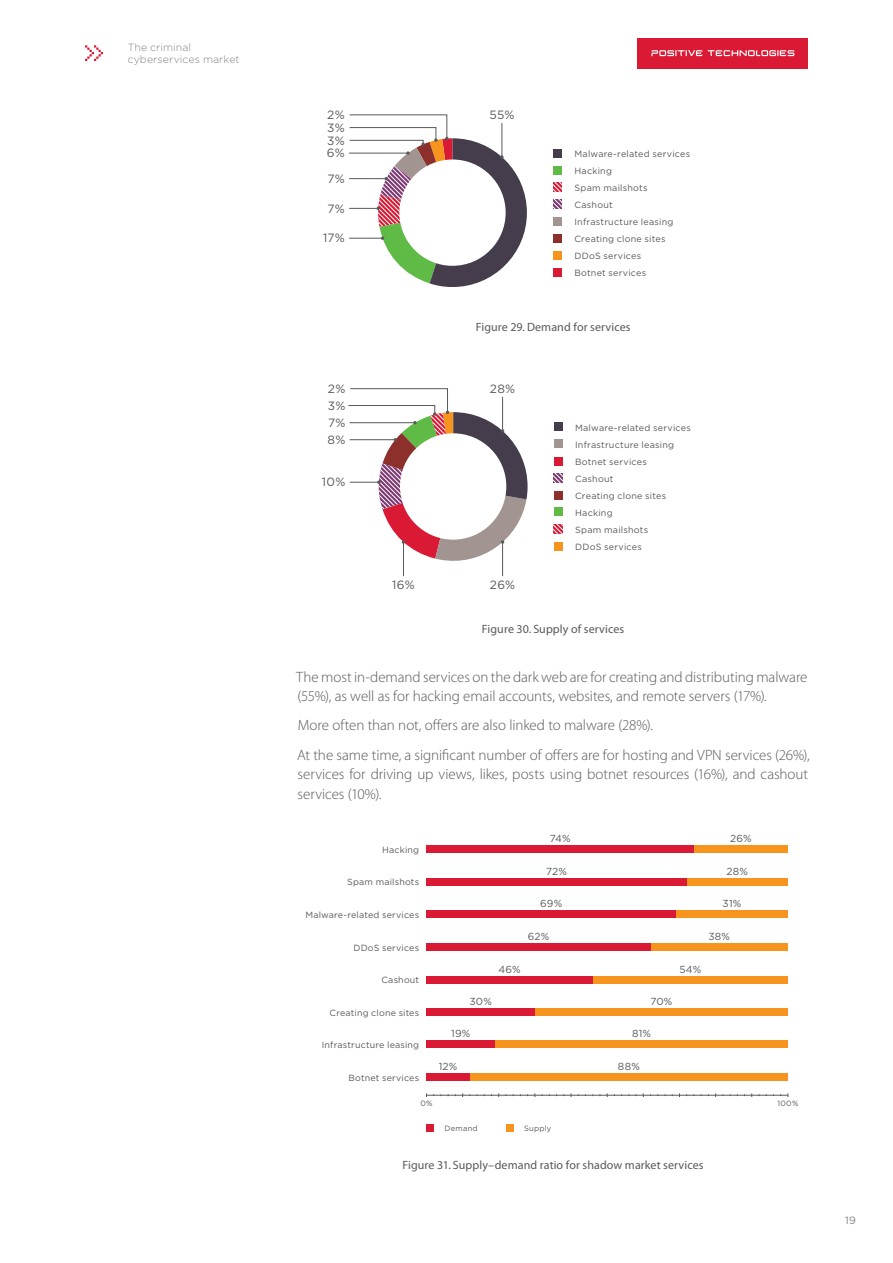
<style>
.page{position:relative;width:893px;height:1263px;background:#fff}
.page>*{position:absolute;margin:0;border:0;box-sizing:border-box;transform-origin:0 0}
.t1{font:300 15px/19.5px "Myriad Pro";letter-spacing:-.005em;color:#58595b}
.t2{font:12px "Myriad Pro";letter-spacing:.01em;color:#58595b}
.t3{font:12px "Gotham Pro";letter-spacing:.02em;color:#58595b}
.t4{font:300 10.5px/12.6px "Gotham Pro";letter-spacing:.01em;color:#808285}
.t5{font:10.5px "Gotham Pro";color:#808285}
.t6{font:10.2px "Gotham Pro";letter-spacing:.02em;color:#58595b}
.t7{font:9px/17.1px "Gotham Pro";letter-spacing:.025em;color:#58595b}
.t8{font:7.65px "Gotham Pro";letter-spacing:.03em;color:#58595b}
</style>
<div class="page">
<div style="left:553px;top:149px;width:9px;height:8px;background:#453d4b"></div>
<div style="left:553px;top:166px;width:9px;height:8px;background:#5fbb46"></div>
<svg style="left:553px;top:183px;width:9px;height:8px"></svg>
<div style="left:553px;top:234px;width:9px;height:8px;background:#8d302b"></div>
<svg style="left:553px;top:200px;width:9px;height:8px"></svg>
<div style="left:553px;top:251px;width:9px;height:8px;background:#f7941e"></div>
<div style="left:553px;top:268px;width:9px;height:8px;background:#da1a35"></div>
<div style="left:553px;top:217px;width:9px;height:8px;background:#a29490"></div>
<svg style="left:349px;top:114px;width:178px;height:173px"></svg>
<div style="left:554px;top:423px;width:8px;height:8px;background:#453d4b"></div>
<div style="left:554px;top:440px;width:8px;height:8px;background:#a29490"></div>
<div style="left:554px;top:457px;width:8px;height:8px;background:#da1a35"></div>
<div style="left:554px;top:508px;width:8px;height:8px;background:#5fbb46"></div>
<svg style="left:554px;top:474px;width:8px;height:8px"></svg>
<svg style="left:554px;top:525px;width:8px;height:8px"></svg>
<div style="left:554px;top:542px;width:8px;height:8px;background:#f7941e"></div>
<div style="left:554px;top:491px;width:8px;height:8px;background:#8d302b"></div>
<hr style="left:502px;top:542px;width:1px;height:34px;background:#58595b">
<hr style="left:403px;top:542px;width:1px;height:34px;background:#58595b">
<svg style="left:348px;top:388px;width:180px;height:179px"></svg>
<hr style="left:426px;top:1095px;width:362px;height:1px;background:#58595b">
<div style="left:495px;top:1041px;width:293px;height:7px;background:#f7941e"></div>
<div style="left:426px;top:1041px;width:69px;height:7px;background:#da1a35"></div>
<div style="left:535px;top:1008px;width:253px;height:8px;background:#f7941e"></div>
<div style="left:426px;top:1008px;width:109px;height:8px;background:#da1a35"></div>
<div style="left:593px;top:976px;width:195px;height:7px;background:#f7941e"></div>
<div style="left:426px;top:976px;width:167px;height:7px;background:#da1a35"></div>
<div style="left:470px;top:1073px;width:318px;height:8px;background:#f7941e"></div>
<div style="left:426px;top:1073px;width:44px;height:8px;background:#da1a35"></div>
<div style="left:676px;top:910px;width:112px;height:8px;background:#f7941e"></div>
<div style="left:426px;top:910px;width:250px;height:8px;background:#da1a35"></div>
<div style="left:687px;top:878px;width:101px;height:7px;background:#f7941e"></div>
<div style="left:426px;top:878px;width:261px;height:7px;background:#da1a35"></div>
<div style="left:694px;top:846px;width:94px;height:7px;background:#f7941e"></div>
<div style="left:426px;top:846px;width:268px;height:7px;background:#da1a35"></div>
<div style="left:651px;top:943px;width:137px;height:7px;background:#f7941e"></div>
<div style="left:426px;top:943px;width:225px;height:7px;background:#da1a35"></div>
<div style="left:426px;top:1124px;width:8px;height:7px;background:#da1a35"></div>
<div style="left:506px;top:1124px;width:7px;height:7px;background:#f7941e"></div>
<div style="left:638px;top:38px;width:170px;height:30px;background:#da1a35"></div>
<svg style="left:651px;top:50px;width:143px;height:6px"></svg>
<svg style="left:85px;top:45px;width:18px;height:16px"></svg>
<p class="t4" style="left:128px;top:41px;width:114px">The criminal cyberservices market</p>
<p class="t3" style="left:327px;top:108px;width:19px">2%</p>
<p class="t3" style="left:327px;top:121px;width:19px">3%</p>
<p class="t3" style="left:327px;top:134px;width:19px">3%</p>
<p class="t3" style="left:327px;top:146px;width:19px">6%</p>
<p class="t3" style="left:327px;top:172px;width:19px">7%</p>
<p class="t3" style="left:327px;top:202px;width:19px">7%</p>
<p class="t3" style="left:323px;top:232px;width:23px">17%</p>
<p class="t3" style="left:328px;top:382px;width:19px">2%</p>
<p class="t3" style="left:328px;top:399px;width:19px">3%</p>
<p class="t3" style="left:328px;top:416px;width:19px">7%</p>
<p class="t3" style="left:328px;top:433px;width:19px">8%</p>
<p class="t3" style="left:322px;top:476px;width:25px">10%</p>
<p class="t3" style="left:489px;top:108px;width:27px">55%</p>
<p class="t7" style="left:574px;top:146px;width:117px">Malware-related services<br>Hacking<br>Spam mailshots</p>
<p class="t7" style="left:574px;top:197px;width:40px">Cashout</p>
<p class="t7" style="left:574px;top:214px;width:101px">Infrastructure leasing</p>
<p class="t7" style="left:574px;top:230px;width:93px">Creating clone sites</p>
<p class="t7" style="left:574px;top:248px;width:73px">DDoS services<br>Botnet services</p>
<p class="t2" style="left:476px;top:320px;width:156px">Figure 29. Demand for services</p>
<p class="t3" style="left:490px;top:382px;width:27px">28%</p>
<p class="t3" style="left:392px;top:578px;width:24px">16%</p>
<p class="t3" style="left:490px;top:578px;width:27px">26%</p>
<p class="t7" style="left:575px;top:419px;width:117px">Malware-related services<br>Infrastructure leasing<br>Botnet services</p>
<p class="t7" style="left:575px;top:470px;width:40px">Cashout</p>
<p class="t7" style="left:575px;top:487px;width:93px">Creating clone sites</p>
<p class="t7" style="left:575px;top:504px;width:39px">Hacking</p>
<p class="t7" style="left:575px;top:521px;width:75px">Spam mailshots<br>DDoS services</p>
<p class="t2" style="left:482px;top:622px;width:144px">Figure 30. Supply of services</p>
<p class="t1" style="left:296px;top:667px;width:513px">The most in-demand services on the dark web are for creating and distributing malware (55%), as well as for hacking email accounts, websites, and remote servers (17%).</p>
<p class="t1" style="left:297px;top:711px;width:514px;line-height:29.2px">More often than not, offers are also linked to malware (28%).<br>At the same time, a significant number of offers are for hosting and VPN services (26%),</p>
<p class="t1" style="left:298px;top:765px;width:512px">services for driving up views, likes, posts using botnet resources (16%), and cashout services (10%).</p>
<p class="t7" style="left:382px;top:841px;width:39px">Hacking</p>
<p class="t7" style="left:347px;top:874px;width:74px">Spam mailshots</p>
<p class="t7" style="left:305px;top:906px;width:115px">Malware-related services</p>
<p class="t7" style="left:353px;top:939px;width:67px">DDoS services</p>
<p class="t7" style="left:381px;top:971px;width:39px">Cashout</p>
<p class="t7" style="left:330px;top:1004px;width:91px">Creating clone sites</p>
<p class="t7" style="left:322px;top:1036px;width:99px">Infrastructure leasing</p>
<p class="t7" style="left:348px;top:1069px;width:72px">Botnet services</p>
<p class="t6" style="left:550px;top:833px;width:22px">74%</p>
<p class="t6" style="left:730px;top:833px;width:23px">26%</p>
<p class="t6" style="left:546px;top:865px;width:23px">72%</p>
<p class="t6" style="left:727px;top:865px;width:23px">28%</p>
<p class="t6" style="left:540px;top:898px;width:24px">69%</p>
<p class="t6" style="left:722px;top:898px;width:20px">31%</p>
<p class="t6" style="left:528px;top:930px;width:23px">62%</p>
<p class="t6" style="left:708px;top:930px;width:23px">38%</p>
<p class="t6" style="left:498px;top:963px;width:24px">46%</p>
<p class="t6" style="left:679px;top:963px;width:23px">54%</p>
<p class="t6" style="left:469px;top:996px;width:24px">30%</p>
<p class="t6" style="left:650px;top:996px;width:24px">70%</p>
<p class="t6" style="left:451px;top:1028px;width:21px">19%</p>
<p class="t6" style="left:632px;top:1028px;width:21px">81%</p>
<p class="t6" style="left:439px;top:1061px;width:20px">12%</p>
<p class="t6" style="left:618px;top:1061px;width:24px">88%</p>
<p class="t8" style="left:420px;top:1099px;width:14px">0%</p>
<p class="t8" style="left:777px;top:1099px;width:22px">100%</p>
<p class="t8" style="left:444px;top:1124px;width:35px">Demand</p>
<p class="t8" style="left:524px;top:1124px;width:29px">Supply</p>
<p class="t2" style="left:402px;top:1158px;width:303px">Figure 31. Supply–demand ratio for shadow market services</p>
<p class="t5" style="left:845px;top:1215px;width:12px">19</p>
</div>
